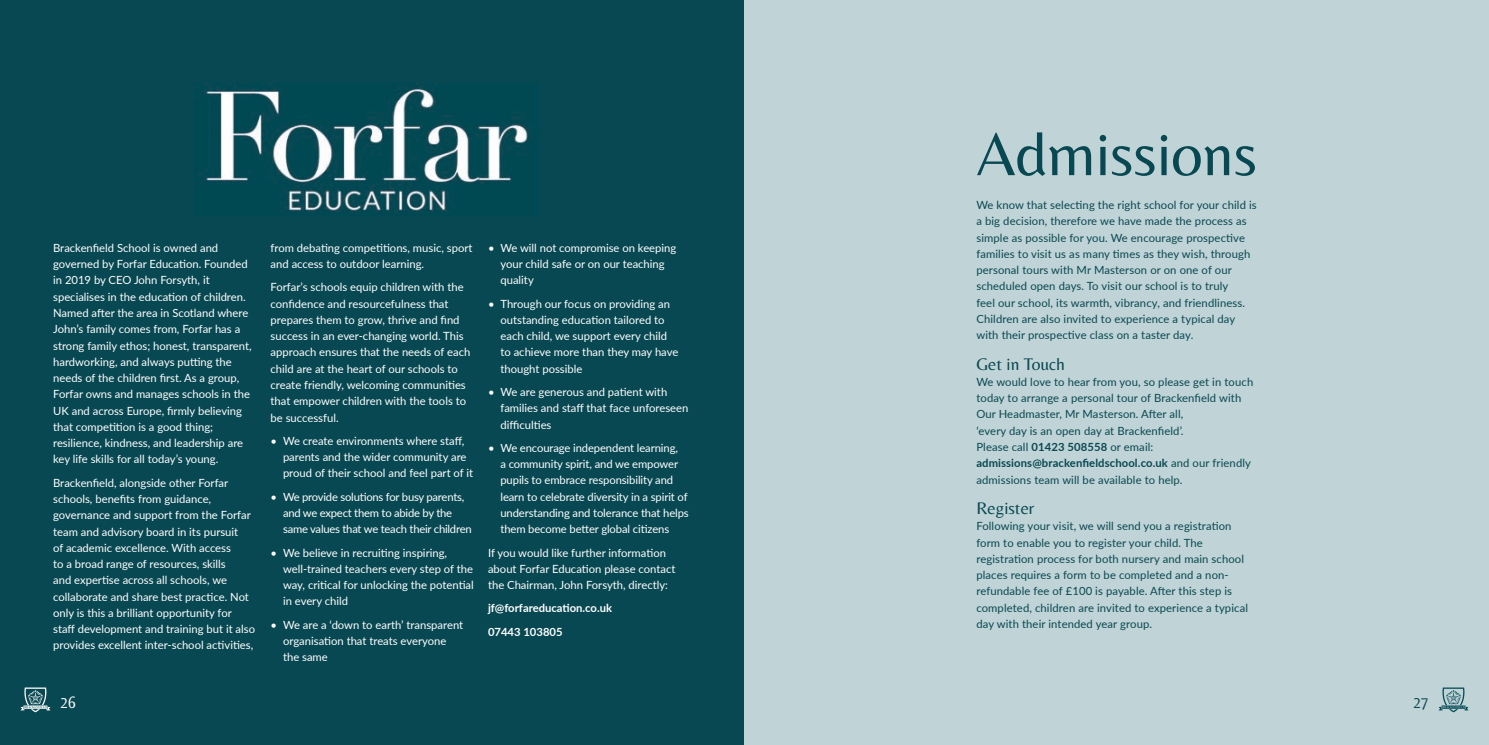
<style>
.page{position:relative;width:1489px;height:745px;background:#fff}
.page>*{position:absolute;margin:0;border:0;box-sizing:border-box;transform-origin:0 0}
.t1{font:62.5px "Belleza";color:#084852}
.t2{font:17.5px "Belleza";color:#084852}
.t3{font:17.25px "Belleza";color:#fff;scale:.9 1}
.t4{font:17.25px "Belleza";color:#084852;scale:.9 1}
.t5{font:11.25px/16.2px "Lato";color:#fff}
.t6{font:11.25px/16.2px "Lato";letter-spacing:.01em;color:#084852}
.t7{font:11.25px/16.2px "Lato";letter-spacing:-.02em;color:#fff}
.t8{font:700 11.25px/23.4px "Lato";color:#fff}
.s1{font-weight:700}
</style>
<div class="page">
<div style="left:0;top:0;width:744px;height:744px;background:#084852"></div>
<div style="left:744px;top:0;width:744px;height:744px;background:#c0d3d6"></div>
<img style="left:206px;top:83px;width:322px;height:129px">
<svg style="left:1438px;top:687px;width:30px;height:24px"></svg>
<svg style="left:20px;top:687px;width:30px;height:24px"></svg>
<p class="t5" style="left:53px;top:239px;width:200px">Brackenfield School is owned and governed by Forfar Education. Founded in 2019 by CEO John Forsyth, it specialises in the education of children.<br>Named after the area in Scotland where John’s family comes from, Forfar has a strong family ethos; honest, transparent, hardworking, and always putting the needs of the children first. As a group, Forfar owns and manages schools in the UK and across Europe, firmly believing that competition is a good thing; resilience, kindness, and leadership are key life skills for all today’s young.</p>
<p class="t5" style="left:53px;top:473px;width:203px">Brackenfield, alongside other Forfar schools, benefits from guidance, governance and support from the Forfar team and advisory board in its pursuit<br>of academic excellence. With access<br>to a broad range of resources, skills<br>and expertise across all schools, we collaborate and share best practice. Not only is this a brilliant opportunity for staff development and training but it also provides excellent inter-school activities,</p>
<p class="t5" style="left:270px;top:239px;width:203px">from debating competitions, music, sport and access to outdoor learning.</p>
<p class="t5" style="left:270px;top:278px;width:201px">Forfar’s schools equip children with the confidence and resourcefulness that prepares them to grow, thrive and find success in an ever-changing world. This approach ensures that the needs of each child are at the heart of our schools to create friendly, welcoming communities that empower children with the tools to be successful.</p>
<p class="t5" style="left:283px;top:432px;width:192px;text-indent:-12px">• We create environments where staff, parents and the wider community are proud of their school and feel part of it</p>
<p class="t7" style="left:283px;top:487px;width:190px;text-indent:-12px">• We provide solutions for busy parents, and we expect them to abide by the same values that we teach their children</p>
<p class="t5" style="left:283px;top:543px;width:192px;text-indent:-12px">• We believe in recruiting inspiring, well-trained teachers every step of the way, critical for unlocking the potential in every child</p>
<p class="t5" style="left:283px;top:615px;width:182px;text-indent:-12px">• We are a ‘down to earth’ transparent organisation that treats everyone the same</p>
<p class="t5" style="left:500px;top:239px;width:177px;text-indent:-12px">• We will not compromise on keeping your child safe or on our teaching quality</p>
<p class="t5" style="left:500px;top:295px;width:179px;text-indent:-12px">• Through our focus on providing an outstanding education tailored to each child, we support every child to achieve more than they may have thought possible</p>
<p class="t5" style="left:500px;top:383px;width:189px;text-indent:-12px">• We are generous and patient with families and staff that face unforeseen difficulties</p>
<p class="t5" style="left:500px;top:439px;width:190px;text-indent:-12px">• We encourage independent learning,<br>a community spirit, and we empower pupils to embrace responsibility and learn to celebrate diversity in a spirit of understanding and tolerance that helps them become better global citizens</p>
<p class="t5" style="left:488px;top:543px;width:189px">If you would like further information about Forfar Education please contact the Chairman, John Forsyth, directly:</p>
<p class="t8" style="left:488px;top:595px;width:125px">jf@forfareducation.co.uk<br>07443 103805</p>
<h1 class="t1" style="left:976px;top:117px;width:282px">Admissions</h1>
<p class="t6" style="left:976px;top:196px;width:282px">We know that selecting the right school for your child is a big decision, therefore we have made the process as simple as possible for you. We encourage prospective families to visit us as many times as they wish, through personal tours with Mr Masterson or on one of our scheduled open days. To visit our school is to truly<br>feel our school, its warmth, vibrancy, and friendliness.<br>Children are also invited to experience a typical day with their prospective class on a taster day.</p>
<h2 class="t2" style="left:976px;top:353px;width:90px">Get in Touch</h2>
<p class="t6" style="left:976px;top:373px;width:278px">We would love to hear from you, so please get in touch today to arrange a personal tour of Brackenfield with Our Headmaster, Mr Masterson. After all,<br>‘every day is an open day at Brackenfield’.<br>Please call <span class="s1">01423 508558</span> or email: <span class="s1">admissions@brackenfieldschool.co.uk</span> and our friendly admissions team will be available to help.</p>
<h2 class="t2" style="left:976px;top:497px;width:60px">Register</h2>
<p class="t6" style="left:976px;top:517px;width:273px">Following your visit, we will send you a registration form to enable you to register your child. The registration process for both nursery and main school places requires a form to be completed and a non&shy;refundable fee of £100 is payable. After this step is completed, children are invited to experience a typical day with their intended year group.</p>
<h3 class="t3" style="left:60px;top:691px;width:19px">26</h3>
<h3 class="t4" style="left:1412px;top:691px;width:19px">27</h3>
</div>
